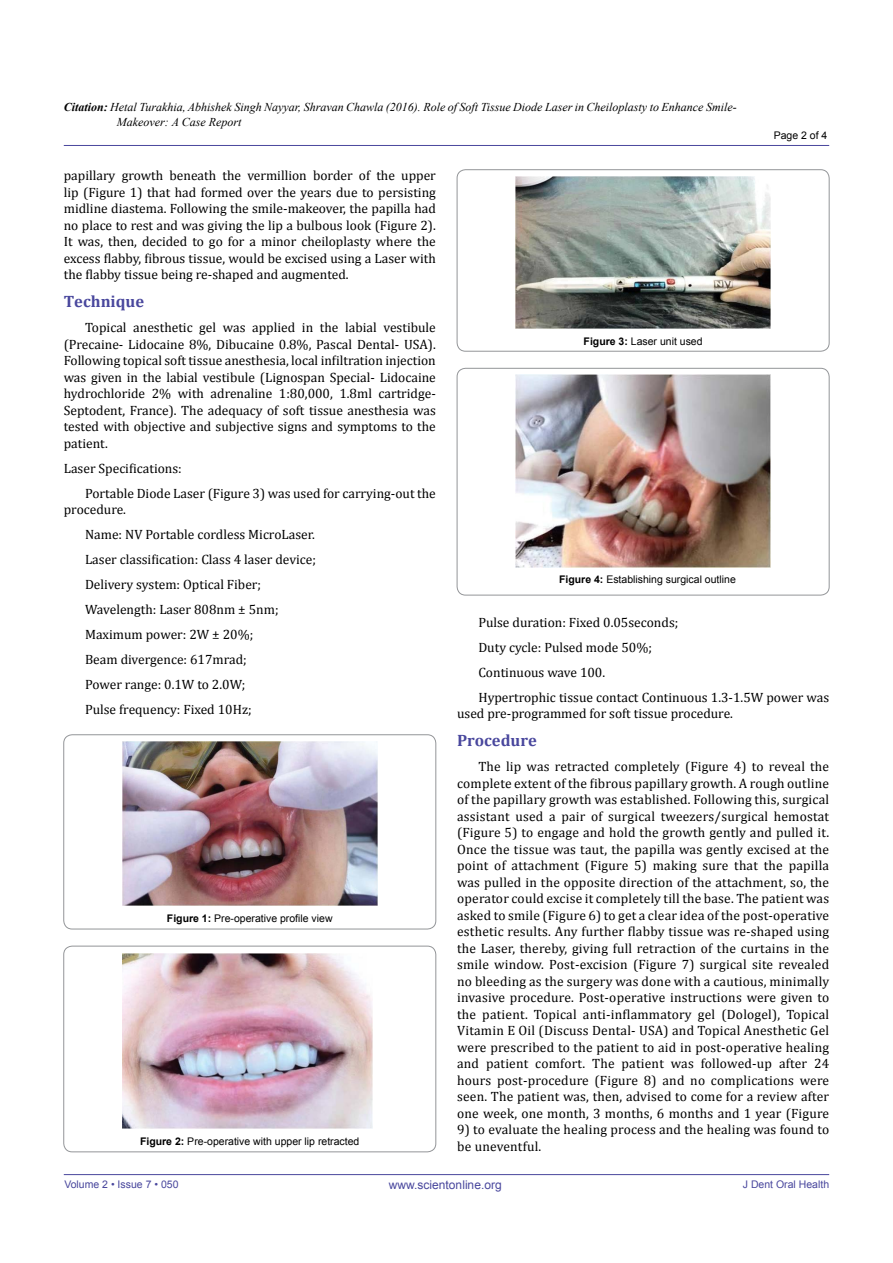
<style>
.page{position:relative;width:893px;height:1263px;background:#fff}
.page>*{position:absolute;margin:0;border:0;box-sizing:border-box;transform-origin:0 0}
.t1{font:700 16.5px "Cambria";color:#49479d}
.t2{font:13.5px/16.5px "Cambria";color:#000}
.t3{font:italic 12px/15px "Times New Roman";color:#000}
.t4{font:12px "Arial";color:#49479d}
.t5{font:10.5px "Arial";color:#000}
.t6{font:10.5px "Arial";color:#49479d}
.s1{font-weight:700}
</style>
<div class="page">
<hr style="left:64px;top:1174px;width:765px;height:1px;background:#49479d">
<hr style="left:64px;top:145px;width:765px;height:1px;background:#49479d">
<div style="left:457px;top:170px;width:372px;height:181px;border:1px solid #939598;border-radius:9px"></div>
<img style="left:516px;top:176px;width:255px;height:152px">
<div style="left:457px;top:368px;width:372px;height:227px;border:1px solid #939598;border-radius:9px"></div>
<img style="left:516px;top:375px;width:255px;height:192px">
<div style="left:64px;top:735px;width:372px;height:194px;border:1px solid #939598;border-radius:9px"></div>
<img style="left:122px;top:742px;width:255px;height:164px">
<div style="left:64px;top:946px;width:372px;height:206px;border:1px solid #939598;border-radius:9px"></div>
<img style="left:122px;top:953px;width:250px;height:175px">
<p class="t3" style="left:117px;top:99px;width:621px;text-indent:-53px"><span class="s1">Citation:</span> Hetal Turakhia, Abhishek Singh Nayyar, Shravan Chawla (2016). Role of Soft Tissue Diode Laser in Cheiloplasty to Enhance Smile-<br>Makeover: A Case Report</p>
<p class="t5" style="left:774px;top:129px;width:55px">Page 2 of 4</p>
<p class="t2" style="left:64px;top:167px;width:374px;text-align:justify">papillary growth beneath the vermillion border of the upper lip (Figure 1) that had formed over the years due to persisting midline diastema. Following the smile-makeover, the papilla had no place to rest and was giving the lip a bulbous look (Figure 2).<br>It was, then, decided to go for a minor cheiloplasty where the excess flabby, fibrous tissue, would be excised using a Laser with the flabby tissue being re-shaped and augmented.</p>
<p class="t1" style="left:64px;top:290px;width:82px">Technique</p>
<p class="t2" style="left:64px;top:320px;width:374px;text-align:justify;text-indent:21px">Topical anesthetic gel was applied in the labial vestibule (Precaine- Lidocaine 8%, Dibucaine 0.8%, Pascal Dental- USA).<br>Following topical soft tissue anesthesia, local infiltration injection was given in the labial vestibule (Lignospan Special- Lidocaine hydrochloride 2% with adrenaline 1:80,000, 1.8ml cartridge-Septodent, France). The adequacy of soft tissue anesthesia was tested with objective and subjective signs and symptoms to the patient.</p>
<p class="t2" style="left:85px;top:455px;width:352px;line-height:25px;text-indent:-21px">Laser Specifications:<br>Portable Diode Laser (Figure 3) was used for carrying-out the</p>
<p class="t2" style="left:85px;top:497px;width:232px;line-height:25px;text-indent:-21px">procedure.<br>Name: NV Portable cordless MicroLaser.<br>Laser classification: Class 4 laser device;<br>Delivery system: Optical Fiber;<br>Wavelength: Laser 808nm ± 5nm;<br>Maximum power: 2W ± 20%;<br>Beam divergence: 617mrad;<br>Power range: 0.1W to 2.0W;<br>Pulse frequency: Fixed 10Hz;</p>
<p class="t5" style="left:167px;top:911px;width:167px"><span class="s1">Figure 1:</span> Pre-operative profile view</p>
<p class="t5" style="left:140px;top:1134px;width:221px"><span class="s1">Figure 2:</span> Pre-operative with upper lip retracted</p>
<p class="t5" style="left:584px;top:334px;width:121px"><span class="s1">Figure 3:</span> Laser unit used</p>
<p class="t5" style="left:559px;top:573px;width:178px"><span class="s1">Figure 4:</span> Establishing surgical outline</p>
<p class="t2" style="left:478px;top:610px;width:352px;line-height:24.9px">Pulse duration: Fixed 0.05seconds;<br>Duty cycle: Pulsed mode 50%;<br>Continuous wave 100.<br>Hypertrophic tissue contact Continuous 1.3-1.5W power was</p>
<p class="t2" style="left:457px;top:705px;width:277px">used pre-programmed for soft tissue procedure.</p>
<p class="t1" style="left:457px;top:729px;width:81px">Procedure</p>
<p class="t2" style="left:457px;top:758px;width:374px;text-align:justify;text-indent:21px">The lip was retracted completely (Figure 4) to reveal the complete extent of the fibrous papillary growth. A rough outline of the papillary growth was established. Following this, surgical assistant used a pair of surgical tweezers/surgical hemostat (Figure 5) to engage and hold the growth gently and pulled it.<br>Once the tissue was taut, the papilla was gently excised at the point of attachment (Figure 5) making sure that the papilla was pulled in the opposite direction of the attachment, so, the operator could excise it completely till the base. The patient was asked to smile (Figure 6) to get a clear idea of the post-operative esthetic results. Any further flabby tissue was re-shaped using the Laser, thereby, giving full retraction of the curtains in the smile window. Post-excision (Figure 7) surgical site revealed no bleeding as the surgery was done with a cautious, minimally invasive procedure. Post-operative instructions were given to the patient. Topical anti-inflammatory gel (Dologel), Topical Vitamin E Oil (Discuss Dental- USA) and Topical Anesthetic Gel were prescribed to the patient to aid in post-operative healing and patient comfort. The patient was followed-up after 24 hours post-procedure (Figure 8) and no complications were seen. The patient was, then, advised to come for a review after one week, one month, 3 months, 6 months and 1 year (Figure</p>
<p class="t2" style="left:457px;top:1121px;width:374px">9) to evaluate the healing process and the healing was found to be uneventful.</p>
<p class="t6" style="left:64px;top:1178px;width:116px">Volume 2 • Issue 7 • 050</p>
<p class="t4" style="left:389px;top:1177px;width:114px">www.scientonline.org</p>
<p class="t6" style="left:743px;top:1178px;width:88px">J Dent Oral Health</p>
</div>
